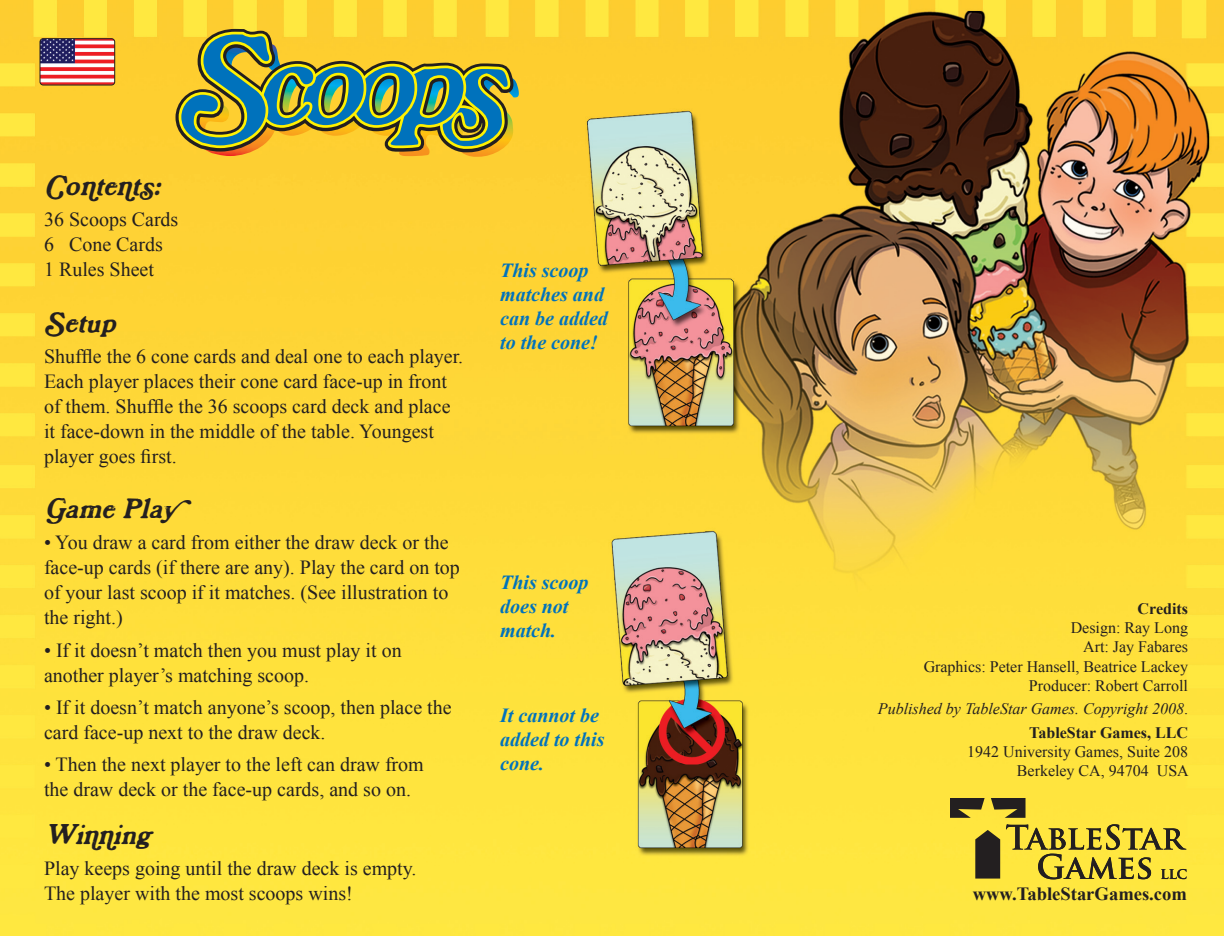
<style>
.page{position:relative;width:1224px;height:936px;background:#fff}
.page>*{position:absolute;margin:0;border:0;box-sizing:border-box;transform-origin:0 0}
.t1{font:28px "Scrubby";color:#231f20}
.t2{font:20px/25px "Times New Roman";color:#231f20}
.t3{font:italic 700 20px/24px "Times New Roman";color:#0072bc}
.t4{font:700 18.6px "Times New Roman";color:#231f20}
.t5{font:16px/19.2px "Times New Roman";color:#231f20;text-align:right}
.t6{font:italic 16px "Times New Roman";color:#231f20}
.s1{font-weight:700}
.s2{font-style:normal}
</style>
<div class="page">
<img style="left:0;top:0;width:1224px;height:936px">
<svg style="left:171px;top:24px;width:347px;height:134px;background:#9da34e"></svg>
<svg style="left:975px;top:830px;width:25px;height:49px"></svg>
<svg style="left:950px;top:798px;width:35px;height:20px"></svg>
<svg style="left:991px;top:798px;width:35px;height:20px"></svg>
<svg style="left:1006px;top:824px;width:181px;height:55px;background:#c6b237"></svg>
<img style="left:40px;top:39px;width:75px;height:46px;border-radius:3px">
<div style="left:40px;top:38px;width:75px;height:48px;border:1px solid #231f20;border-radius:3px"></div>
<p class="t1" style="left:44px;top:169px;width:117px">Contents:</p>
<p class="t2" style="left:44px;top:207px;width:136px">36 Scoops Cards<br>6 Cone Cards<br>1 Rules Sheet</p>
<p class="t1" style="left:44px;top:305px;width:73px">Setup</p>
<p class="t2" style="left:44px;top:343px;width:421px">Shuffle the 6 cone cards and deal one to each player.<br>Each player places their cone card face-up in front of them. Shuffle the 36 scoops card deck and place it face-down in the middle of the table. Youngest player goes first.</p>
<p class="t1" style="left:44px;top:492px;width:150px">Game Play</p>
<p class="t2" style="left:44px;top:530px;width:417px">• You draw a card from either the draw deck or the face-up cards (if there are any). Play the card on top of your last scoop if it matches. (See illustration to the right.)</p>
<p class="t2" style="left:44px;top:637px;width:359px">• If it doesn’t match then you must play it on another player’s matching scoop.</p>
<p class="t2" style="left:44px;top:694px;width:409px">• If it doesn’t match anyone’s scoop, then place the card face-up next to the draw deck.</p>
<p class="t2" style="left:44px;top:752px;width:381px">• Then the next player to the left can draw from the draw deck or the face-up cards, and so on.</p>
<p class="t1" style="left:44px;top:818px;width:111px">Winning</p>
<p class="t2" style="left:44px;top:856px;width:374px">Play keeps going until the draw deck is empty.</p>
<p class="t2" style="left:44px;top:881px;width:310px">The player with the most scoops wins!</p>
<p class="t3" style="left:500px;top:258px;width:109px">This scoop matches and can be added to the cone!</p>
<p class="t3" style="left:500px;top:570px;width:90px">This scoop does not match.</p>
<p class="t3" style="left:500px;top:703px;width:106px">It cannot be added to this cone.</p>
<p class="t5" style="left:924px;top:599px;width:266px"><span class="s1">Credits<br></span>Design: Ray Long<br>Art: Jay Fabares<br>Graphics: Peter Hansell, Beatrice Lackey<br>Producer: Robert Carroll</p>
<p class="t6" style="left:878px;top:698px;width:312px">Published by TableStar Games. Copyright 2008<span class="s2">.</span></p>
<p class="t5" style="left:967px;top:723px;width:223px"><span class="s1">TableStar Games, LLC<br></span>1942 University Games, Suite 208<br>Berkeley CA, 94704 USA</p>
<p class="t4" style="left:973px;top:881px;width:216px">www.TableStarGames.com</p>
</div>
